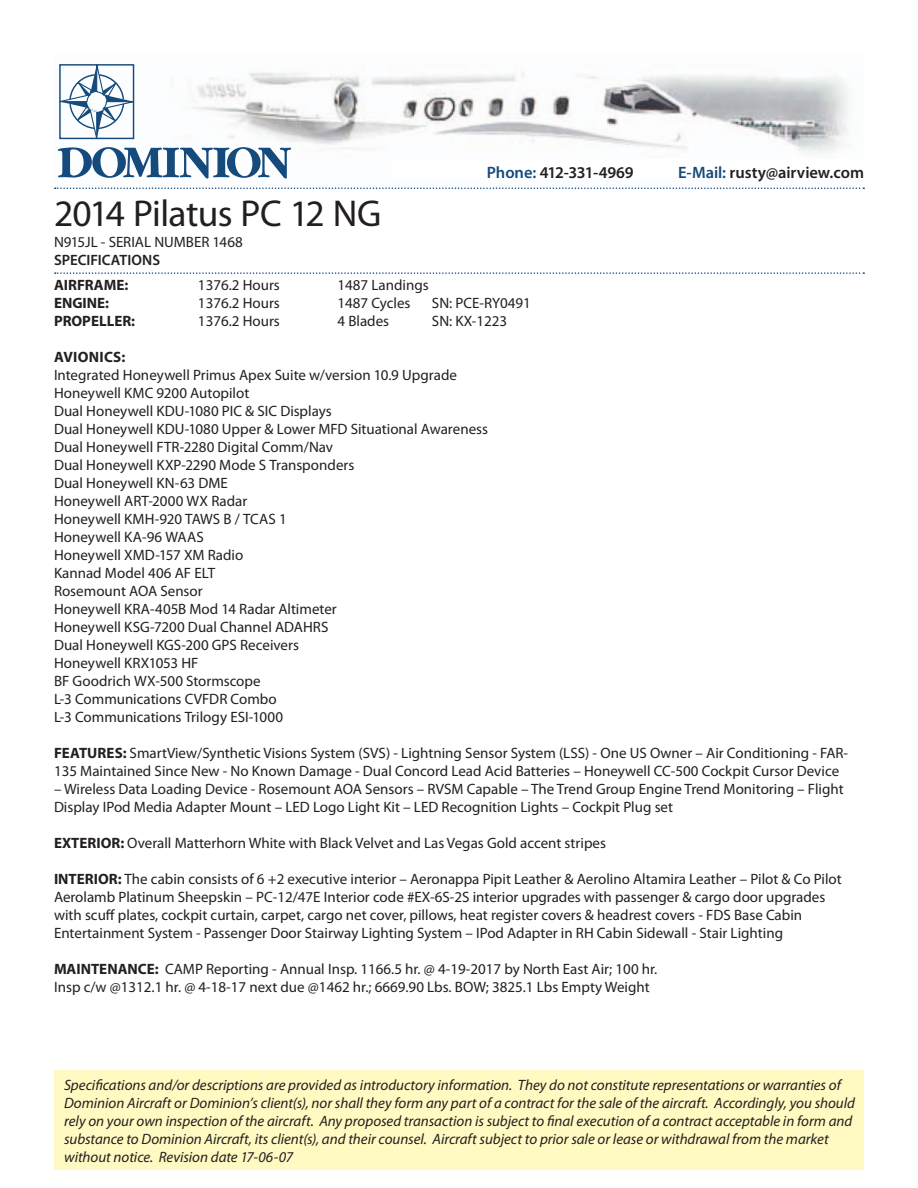
<style>
.page{position:relative;width:918px;height:1188px;background:#fff}
.page>*{position:absolute;margin:0;border:0;box-sizing:border-box;transform-origin:0 0}
.t1{font:37.5px "Myriad Pro";letter-spacing:-.02em;color:#231f20}
.t2{font:600 16.5px "Myriad Pro";letter-spacing:-.005em;color:#231f20}
.Narrative_Text{font:15px/18px "Myriad Pro";color:#231f20}
.Default_Text{font:italic 15px/18px "Myriad Pro";color:#231f20}
.Indented_Text{font:15px "Myriad Pro";color:#231f20}
.Indented_Text-2{font:700 15px "Myriad Pro";color:#231f20}
.t3{font:600 15px "Myriad Pro";color:#231f20}
.Indented_Text-3{font:700 15px "Myriad Pro";letter-spacing:.02em;color:#231f20}
.s1{color:#144a7c}
.s2{font-weight:700}
</style>
<div class="page">
<div style="left:54px;top:1070px;width:810px;height:100px;background:#fffac1"></div>
<img style="left:57px;top:72px;width:792px;height:107px">
<svg style="left:58px;top:64px;width:233px;height:114px"></svg>
<svg style="left:55px;top:188px;width:809px;height:1px"></svg>
<svg style="left:55px;top:272px;width:809px;height:2px"></svg>
<div style="left:393px;top:159px;width:471px;height:19px;background:#fff"></div>
<p class="t1" style="left:54px;top:190px;width:329px">2014 Pilatus PC 12 NG</p>
<p class="Narrative_Text" style="left:54px;top:232px;width:190px">N915JL - SERIAL NUMBER 1468</p>
<p class="t3" style="left:54px;top:250px;width:108px">SPECIFICATIONS</p>
<p class="t2" style="left:487px;top:162px;width:148px"><span class="s1">Phone:</span> 412-331-4969</p>
<p class="t2" style="left:678px;top:162px;width:187px"><span class="s1">E-Mail:</span> rusty@airview.com</p>
<p class="Indented_Text-2" style="left:54px;top:275px;width:76px">AIRFRAME:</p>
<p class="Indented_Text" style="left:198px;top:276px;width:83px">1376.2 Hours</p>
<p class="Indented_Text" style="left:337px;top:276px;width:93px">1487 Landings</p>
<p class="Indented_Text-2" style="left:54px;top:293px;width:57px">ENGINE:</p>
<p class="Indented_Text" style="left:198px;top:294px;width:83px">1376.2 Hours</p>
<p class="Indented_Text" style="left:337px;top:294px;width:74px">1487 Cycles</p>
<p class="Indented_Text" style="left:432px;top:294px;width:101px">SN: PCE-RY0491</p>
<p class="Indented_Text-2" style="left:54px;top:311px;width:83px">PROPELLER:</p>
<p class="Indented_Text" style="left:198px;top:312px;width:83px">1376.2 Hours</p>
<p class="Indented_Text" style="left:337px;top:312px;width:53px">4 Blades</p>
<p class="Indented_Text" style="left:432px;top:312px;width:77px">SN: KX-1223</p>
<p class="Indented_Text-3" style="left:54px;top:347px;width:73px">AVIONICS:</p>
<p class="Narrative_Text" style="left:54px;top:366px;width:405px">Integrated Honeywell Primus Apex Suite w/version 10.9 Upgrade</p>
<p class="Narrative_Text" style="left:54px;top:384px;width:197px">Honeywell KMC 9200 Autopilot</p>
<p class="Narrative_Text" style="left:54px;top:402px;width:279px">Dual Honeywell KDU-1080 PIC &amp; SIC Displays</p>
<p class="Narrative_Text" style="left:54px;top:420px;width:436px">Dual Honeywell KDU-1080 Upper &amp; Lower MFD Situational Awareness</p>
<p class="Narrative_Text" style="left:54px;top:438px;width:281px">Dual Honeywell FTR-2280 Digital Comm/Nav</p>
<p class="Narrative_Text" style="left:54px;top:456px;width:302px">Dual Honeywell KXP-2290 Mode S Transponders</p>
<p class="Narrative_Text" style="left:54px;top:474px;width:175px">Dual Honeywell KN-63 DME</p>
<p class="Narrative_Text" style="left:54px;top:492px;width:195px">Honeywell ART-2000 WX Radar</p>
<p class="Narrative_Text" style="left:54px;top:510px;width:234px">Honeywell KMH-920 TAWS B / TCAS 1</p>
<p class="Narrative_Text" style="left:54px;top:528px;width:151px">Honeywell KA-96 WAAS</p>
<p class="Narrative_Text" style="left:54px;top:546px;width:191px">Honeywell XMD-157 XM Radio</p>
<p class="Narrative_Text" style="left:54px;top:564px;width:163px">Kannad Model 406 AF ELT</p>
<p class="Narrative_Text" style="left:54px;top:582px;width:150px">Rosemount AOA Sensor</p>
<p class="Narrative_Text" style="left:54px;top:600px;width:284px">Honeywell KRA-405B Mod 14 Radar Altimeter</p>
<p class="Narrative_Text" style="left:54px;top:618px;width:276px">Honeywell KSG-7200 Dual Channel ADAHRS</p>
<p class="Narrative_Text" style="left:54px;top:636px;width:247px">Dual Honeywell KGS-200 GPS Receivers</p>
<p class="Narrative_Text" style="left:54px;top:654px;width:146px">Honeywell KRX1053 HF</p>
<p class="Narrative_Text" style="left:54px;top:672px;width:208px">BF Goodrich WX-500 Stormscope</p>
<p class="Narrative_Text" style="left:54px;top:690px;width:224px">L-3 Communications CVFDR Combo</p>
<p class="Narrative_Text" style="left:54px;top:708px;width:231px">L-3 Communications Trilogy ESI-1000</p>
<p class="Narrative_Text" style="left:54px;top:744px;width:796px"><span class="s2">FEATURES:</span> SmartView/Synthetic Visions System (SVS) - Lightning Sensor System (LSS) - One US Owner – Air Conditioning - FAR-<br>135 Maintained Since New - No Known Damage - Dual Concord Lead Acid Batteries – Honeywell CC-500 Cockpit Cursor Device</p>
<p class="Narrative_Text" style="left:54px;top:780px;width:791px">– Wireless Data Loading Device - Rosemount AOA Sensors – RVSM Capable – The Trend Group Engine Trend Monitoring – Flight<br>Display IPod Media Adapter Mount – LED Logo Light Kit – LED Recognition Lights – Cockpit Plug set</p>
<p class="Narrative_Text" style="left:54px;top:834px;width:554px"><span class="s2">EXTERIOR:</span> Overall Matterhorn White with Black Velvet and Las Vegas Gold accent stripes</p>
<p class="Narrative_Text" style="left:54px;top:870px;width:789px"><span class="s2">INTERIOR:</span> The cabin consists of 6 +2 executive interior – Aeronappa Pipit Leather &amp; Aerolino Altamira Leather – Pilot &amp; Co Pilot Aerolamb Platinum Sheepskin – PC-12/47E Interior code #EX-6S-2S interior upgrades with passenger &amp; cargo door upgrades with scuff plates, cockpit curtain, carpet, cargo net cover, pillows, heat register covers &amp; headrest covers - FDS Base Cabin Entertainment System - Passenger Door Stairway Lighting System – IPod Adapter in RH Cabin Sidewall - Stair Lighting</p>
<p class="Narrative_Text" style="left:54px;top:960px;width:605px"><span class="s2">MAINTENANCE:</span> CAMP Reporting - Annual Insp. 1166.5 hr. @ 4-19-2017 by North East Air; 100 hr.</p>
<p class="Narrative_Text" style="left:54px;top:978px;width:597px">Insp c/w @1312.1 hr. @ 4-18-17 next due @1462 hr.; 6669.90 Lbs. BOW; 3825.1 Lbs Empty Weight</p>
<p class="Default_Text" style="left:64px;top:1075px;width:793px">Specifications and/or descriptions are provided as introductory information. They do not constitute representations or warranties of Dominion Aircraft or Dominion’s client(s), nor shall they form any part of a contract for the sale of the aircraft. Accordingly, you should rely on your own inspection of the aircraft. Any proposed transaction is subject to final execution of a contract acceptable in form and substance to Dominion Aircraft, its client(s), and their counsel. Aircraft subject to prior sale or lease or withdrawal from the market without notice. Revision date 17-06-07</p>
</div>
